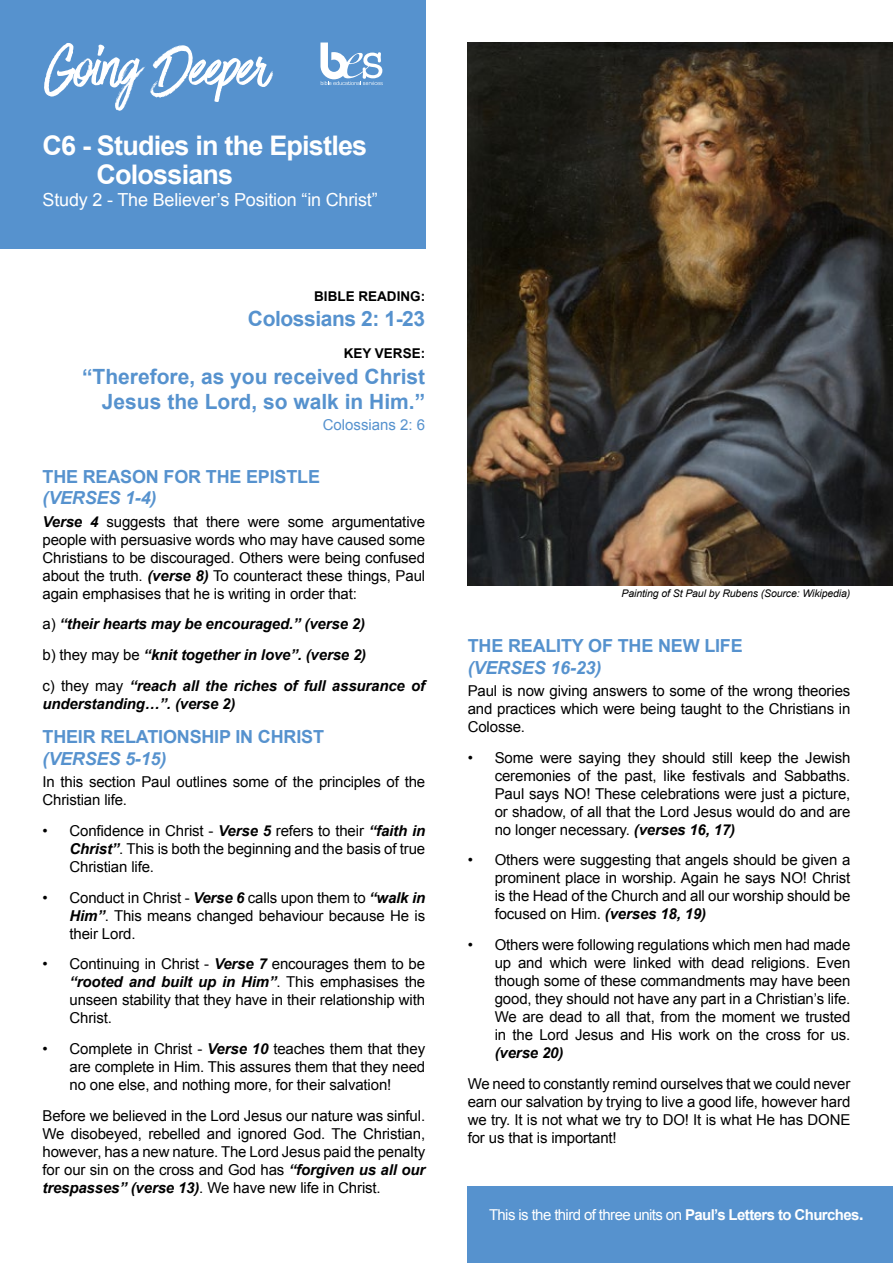
<style>
.page{position:relative;width:893px;height:1263px;background:#fff}
.page>*{position:absolute;margin:0;border:0;box-sizing:border-box;transform-origin:0 0}
.t1{font:66px "Have Heart One";letter-spacing:-.01em;color:#fff}
.t2{font:700 27px/29.4px "Arial";letter-spacing:-.03em;color:#fff}
.t3{font:700 21px/25.2px "Arial";color:#5692ce;text-align:right}
.t4{font:700 21px "Arial";letter-spacing:-.02em;color:#5692ce}
.t5{font:700 18px "Arial";letter-spacing:-.01em;color:#5692ce}
.t6{font:18px "Arial";letter-spacing:-.01em;color:#fff}
.t7{font:italic 700 18px "Arial";letter-spacing:-.01em;color:#5692ce}
.t8{font:15px/18px "Arial";letter-spacing:-.01em;color:#000;text-align:justify}
.t9{font:italic 700 15px/30.8px "Arial";letter-spacing:-.01em;color:#000}
.t10{font:15px "Arial";letter-spacing:-.04em;color:#fff}
.t11{font:15px "Arial";color:#5692ce}
.t12{font:700 13.5px "Arial";color:#000}
.t13{font:italic 10.5px "Arial";letter-spacing:-.01em;color:#000}
.s1{font-weight:700;font-style:italic}
.s2{font-weight:400;font-style:normal}
.s3{font-weight:700}
.s4{font-weight:700;font-size:18px}
</style>
<div class="page">
<div style="left:468px;top:1186px;width:425px;height:77px;background:#5692ce"></div>
<div style="left:0;top:0;width:425px;height:248px;background:#5692ce"></div>
<svg style="left:320px;top:43px;width:63px;height:42px"></svg>
<img style="left:468px;top:43px;width:425px;height:542px">
<h1 class="t1" style="left:45px;top:32px;width:225px">Going Deeper</h1>
<h2 class="t2" style="left:97px;top:132px;width:272px;text-indent:-54px">C6 - Studies in the Epistles<br>Colossians</h2>
<p class="t6" style="left:43px;top:188px;width:337px">Study 2 - The Believer’s Position “in Christ”</p>
<p class="t12" style="left:314px;top:287px;width:112px">BIBLE READING:</p>
<h3 class="t4" style="left:248px;top:305px;width:179px">Colossians 2: 1-23</h3>
<p class="t12" style="left:344px;top:345px;width:83px">KEY VERSE:</p>
<h3 class="t3" style="left:82px;top:364px;width:345px">“Therefore, as you received Christ<br>Jesus the Lord, so walk in Him.”</h3>
<p class="t11" style="left:323px;top:415px;width:104px">Colossians 2: 6</p>
<p class="t5" style="left:43px;top:464px;width:279px">THE REASON FOR THE EPISTLE</p>
<p class="t7" style="left:43px;top:486px;width:116px">(VERSES 1-4)</p>
<p class="t8" style="left:43px;top:512px;width:384px"><span class="s1">Verse 4</span> suggests that there were some argumentative people with persuasive words who may have caused some Christians to be discouraged. Others were being confused about the truth. <span class="s1">(verse 8)</span> To counteract these things, Paul again emphasises that he is writing in order that:</p>
<p class="t9" style="left:43px;top:609px;width:384px"><span class="s2">a)</span> “their hearts may be encouraged.” (verse 2)<br><span class="s2">b) they may be</span> “knit together in love”. (verse 2)<br><span class="s2">c) they may</span> “reach all the riches of full assurance of</p>
<p class="t9" style="left:43px;top:689px;width:194px">understanding…”. (verse 2)</p>
<p class="t5" style="left:43px;top:725px;width:283px">THEIR RELATIONSHIP IN CHRIST</p>
<p class="t7" style="left:43px;top:747px;width:125px">(VERSES 5-15)</p>
<p class="t8" style="left:43px;top:773px;width:384px">In this section Paul outlines some of the principles of the<br>Christian life.</p>
<p class="t8" style="left:70px;top:822px;width:357px;text-indent:-27px">• Confidence in Christ - <span class="s1">Verse 5</span> refers to their <span class="s1">“faith in Christ”</span>. This is both the beginning and the basis of true Christian life.</p>
<p class="t8" style="left:70px;top:888px;width:357px;text-indent:-27px">• Conduct in Christ - <span class="s1">Verse 6</span> calls upon them to <span class="s1">“walk in Him”</span>. This means changed behaviour because He is their Lord.</p>
<p class="t8" style="left:70px;top:955px;width:357px;text-indent:-27px">• Continuing in Christ - <span class="s1">Verse 7</span> encourages them to be <span class="s1">“rooted and built up in Him”</span>. This emphasises the unseen stability that they have in their relationship with Christ.</p>
<p class="t8" style="left:70px;top:1040px;width:357px;text-indent:-27px">• Complete in Christ - <span class="s1">Verse 10</span> teaches them that they are complete in Him. This assures them that they need no one else, and nothing more, for their salvation!</p>
<p class="t8" style="left:43px;top:1107px;width:384px">Before we believed in the Lord Jesus our nature was sinful.<br>We disobeyed, rebelled and ignored God. The Christian, however, has a new nature. The Lord Jesus paid the penalty for our sin on the cross and God has <span class="s1">“forgiven us all our trespasses” (verse 13)</span>. We have new life in Christ.</p>
<p class="t13" style="left:621px;top:587px;width:230px">Painting of St Paul by Rubens (Source: Wikipedia)</p>
<p class="t5" style="left:468px;top:634px;width:277px">THE REALITY OF THE NEW LIFE</p>
<p class="t7" style="left:468px;top:655px;width:135px">(VERSES 16-23)</p>
<p class="t8" style="left:468px;top:682px;width:384px">Paul is now giving answers to some of the wrong theories and practices which were being taught to the Christians in Colosse.</p>
<p class="t8" style="left:495px;top:748px;width:357px;text-indent:-27px">• Some were saying they should still keep the Jewish ceremonies of the past, like festivals and Sabbaths.<br>Paul says NO! These celebrations were just a picture, or shadow, of all that the Lord Jesus would do and are no longer necessary. <span class="s1">(verses 16, 17)</span></p>
<p class="t8" style="left:495px;top:851px;width:357px;text-indent:-27px">• Others were suggesting that angels should be given a prominent place in worship. Again he says NO! Christ is the Head of the Church and all our worship should be focused on Him. <span class="s1">(verses 18, 19)</span></p>
<p class="t8" style="left:495px;top:936px;width:357px;text-indent:-27px">• Others were following regulations which men had made up and which were linked with dead religions. Even though some of these commandments may have been good, they should not have any part in a Christian’s life.<br>We are dead to all that, from the moment we trusted in the Lord Jesus and His work on the cross for us.</p>
<p class="t9" style="left:495px;top:1038px;width:70px">(verse 20)</p>
<p class="t8" style="left:468px;top:1075px;width:384px">We need to constantly remind ourselves that we could never earn our salvation by trying to live a good life, however hard we try. It is not what we try to DO! It is what He has DONE for us that is important!</p>
<p class="t10" style="left:489px;top:1205px;width:376px">This is the third of three units on <span class="s3">Paul’s Letters to Churches</span><span class="s4">.</span></p>
</div>
